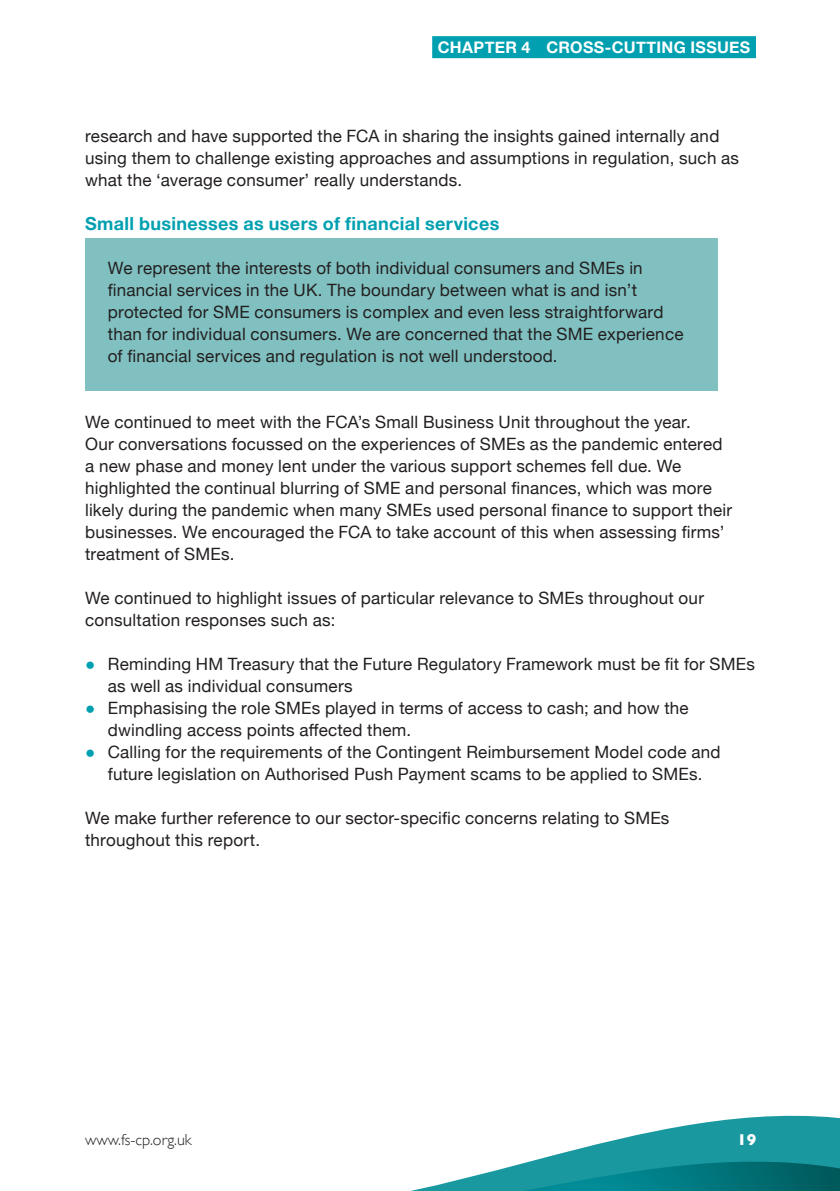
<style>
.page{position:relative;width:840px;height:1191px;background:#fff}
.page>*{position:absolute;margin:0;border:0;box-sizing:border-box;transform-origin:0 0}
.Subhead_2{font:700 18px "Helvetica Neue";letter-spacing:.02em;color:#00a0b0}
.Body_Copy{font:17px/22px "Helvetica Neue";letter-spacing:.015em;color:#231f20}
.t1{font:700 16px "Helvetica Neue";letter-spacing:.02em;color:#fff}
.t2{font:300 16px "Gill Sans";color:#231f20}
.t3{font:700 16px "Gill Sans";color:#fff}
.s1{font-family:"Arial";color:#00a0b0}
</style>
<div class="page">
<div style="left:432px;top:36px;width:323px;height:22px;background:#00a0b0"></div>
<svg style="left:410px;top:1115px;width:429px;height:76px"></svg>
<div style="left:85px;top:238px;width:632px;height:152px;background:#80c0c0"></div>
<p class="t1" style="left:437px;top:35px;width:314px">Chapter 4 Cross-cutting issues</p>
<p class="Body_Copy" style="left:85px;top:126px;width:655px">research and have supported the FCA in sharing the insights gained internally and using them to challenge existing approaches and assumptions in regulation, such as what the ‘average consumer’ really understands.</p>
<p class="Subhead_2" style="left:85px;top:209px;width:415px">Small businesses as users of financial services</p>
<p class="Body_Copy" style="left:108px;top:258px;width:577px">We represent the interests of both individual consumers and SMEs in financial services in the UK. The boundary between what is and isn’t protected for SME consumers is complex and even less straightforward than for individual consumers. We are concerned that the SME experience of financial services and regulation is not well understood.</p>
<p class="Body_Copy" style="left:85px;top:412px;width:648px">We continued to meet with the FCA’s Small Business Unit throughout the year.<br>Our conversations focussed on the experiences of SMEs as the pandemic entered a new phase and money lent under the various support schemes fell due. We highlighted the continual blurring of SME and personal finances, which was more likely during the pandemic when many SMEs used personal finance to support their businesses. We encouraged the FCA to take account of this when assessing firms’ treatment of SMEs.</p>
<p class="Body_Copy" style="left:85px;top:588px;width:620px">We continued to highlight issues of particular relevance to SMEs throughout our consultation responses such as:</p>
<p class="Body_Copy" style="left:108px;top:654px;width:648px;text-indent:-23px"><span class="s1">●</span> Reminding HM Treasury that the Future Regulatory Framework must be fit for SMEs as well as individual consumers</p>
<p class="Body_Copy" style="left:108px;top:698px;width:582px;text-indent:-23px"><span class="s1">●</span> Emphasising the role SMEs played in terms of access to cash; and how the dwindling access points affected them.</p>
<p class="Body_Copy" style="left:85px;top:742px;width:636px;text-align:center"><span class="s1">●</span> Calling for the requirements of the Contingent Reimbursement Model code and future legislation on Authorised Push Payment scams to be applied to SMEs.</p>
<p class="Body_Copy" style="left:85px;top:808px;width:585px">We make further reference to our sector-specific concerns relating to SMEs throughout this report.</p>
<p class="t2" style="left:85px;top:1127px;width:108px">www.fs-cp.org.uk</p>
<p class="t3" style="left:736px;top:1127px;width:21px">19</p>
</div>
